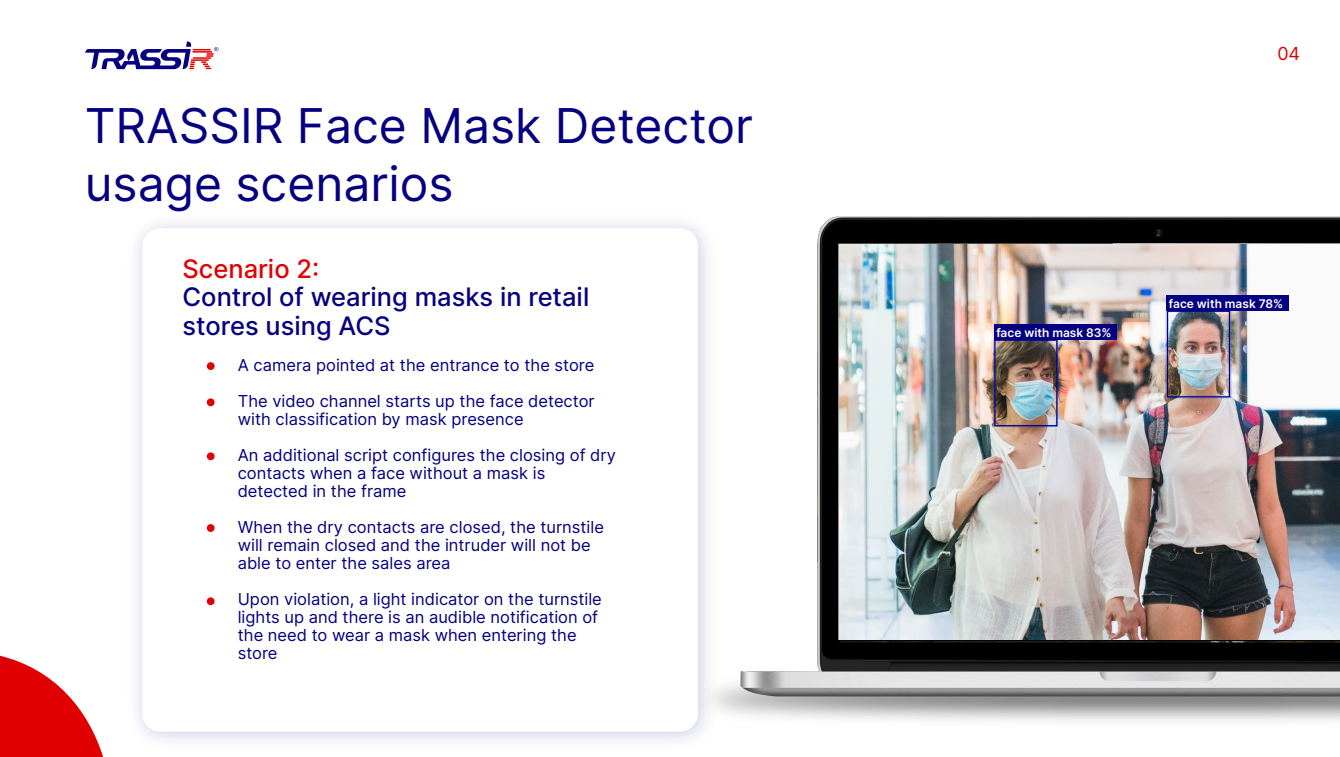
<style>
.page{position:relative;width:1340px;height:757px;background:#fff}
.page>*{position:absolute;margin:0;border:0;box-sizing:border-box;transform-origin:0 0}
.t1{font:48px/57.6px "Inter";color:#050081}
.t2{font:500 25.5px/28.5px "Inter";color:#050081}
.t3{font:500 25.5px "Inter";color:#e20000}
.t4{font:18px "Inter";color:#e20000}
.t5{font:16.5px/18px "Inter";color:#050081}
.t6{font:600 11.85px "Inter";color:#fff}
</style>
<div class="page">
<img style="left:740px;top:216px;width:599px;height:480px">
<svg style="left:85px;top:41px;width:133px;height:29px"></svg>
<svg style="left:0;top:656px;width:103px;height:101px"></svg>
<div style="left:142px;top:228px;width:556px;height:504px;background:#fff;border-radius:18px"></div>
<div style="left:207px;top:362px;width:7px;height:8px;background:#e20000;border-radius:50%"></div>
<div style="left:207px;top:398px;width:7px;height:8px;background:#e20000;border-radius:50%"></div>
<div style="left:207px;top:452px;width:7px;height:8px;background:#e20000;border-radius:50%"></div>
<div style="left:207px;top:524px;width:7px;height:8px;background:#e20000;border-radius:50%"></div>
<div style="left:207px;top:597px;width:7px;height:8px;background:#e20000;border-radius:50%"></div>
<img style="left:839px;top:244px;width:500px;height:396px">
<img style="left:992px;top:338px;width:66px;height:90px">
<div style="left:994px;top:340px;width:63px;height:86px;border:1px solid #050081"></div>
<div style="left:994px;top:324px;width:122px;height:16px;background:#050081"></div>
<img style="left:1164px;top:308px;width:69px;height:92px">
<div style="left:1166px;top:311px;width:63px;height:86px;border:1px solid #050081"></div>
<div style="left:1166px;top:296px;width:122px;height:15px;background:#050081"></div>
<h1 class="t1" style="left:85px;top:96px;width:670px">TRASSIR Face Mask Detector usage scenarios</h1>
<h2 class="t3" style="left:182px;top:250px;width:138px">Scenario 2:</h2>
<h2 class="t2" style="left:182px;top:282px;width:408px">Control of wearing masks in retail stores using ACS</h2>
<p class="t5" style="left:238px;top:347px;width:358px;line-height:36px">A camera pointed at the entrance to the store<br>The video channel starts up the face detector</p>
<p class="t5" style="left:238px;top:401px;width:380px;line-height:36px">with classification by mask presence<br>An additional script configures the closing of dry</p>
<p class="t5" style="left:238px;top:464px;width:309px">contacts when a face without a mask is detected in the frame</p>
<p class="t5" style="left:238px;top:518px;width:368px">When the dry contacts are closed, the turnstile will remain closed and the intruder will not be able to enter the sales area</p>
<p class="t5" style="left:238px;top:590px;width:365px">Upon violation, a light indicator on the turnstile lights up and there is an audible notification of the need to wear a mask when entering the store</p>
<p class="t4" style="left:1277px;top:40px;width:24px">04</p>
<p class="t6" style="left:996px;top:324px;width:117px">face with mask 83%</p>
<p class="t6" style="left:1168px;top:295px;width:116px">face with mask 78%</p>
</div>
